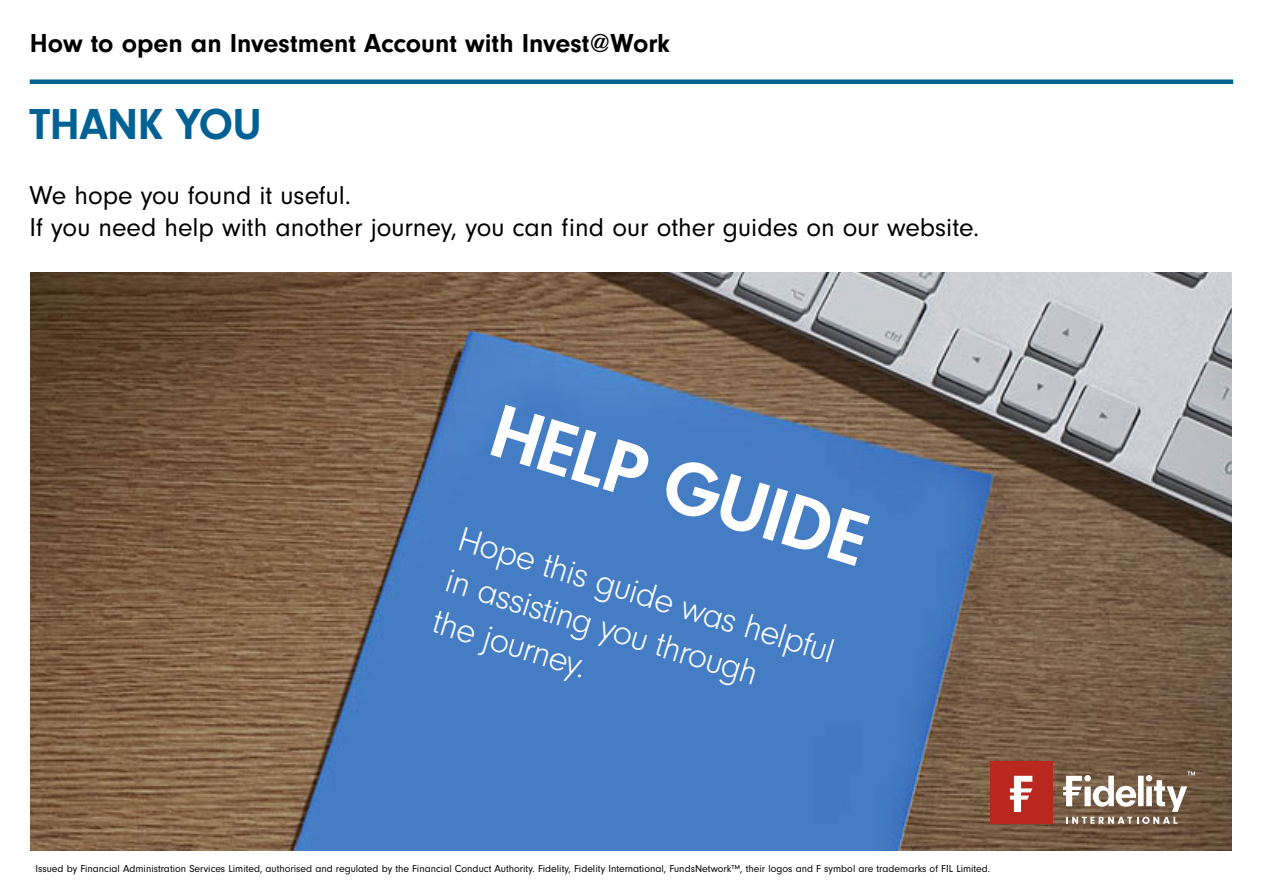
<style>
.page{position:relative;width:1263px;height:893px;background:#fff}
.page>*{position:absolute;margin:0;border:0;box-sizing:border-box;transform-origin:0 0}
.t1{font:700 78px "Neuzeit Gro";color:#fff}
.t2{font:700 45px "Neuzeit Gro";letter-spacing:-.01em;color:#006194}
.t3{font:300 36px/43.2px "Neuzeit Gro";color:#fff}
.t4{font:700 27px "Neuzeit Gro";color:#000}
.t5{font:27px "Neuzeit Gro";color:#000}
.t6{font:26.85px/32.2px "Neuzeit Gro";color:#000}
.t7{font:10.5px "Neuzeit Gro";color:#000}
</style>
<div class="page">
<div style="left:30px;top:79px;width:1203px;height:5px;background:#006193"></div>
<img style="left:30px;top:272px;width:1202px;height:578px">
<div style="left:990px;top:762px;width:62px;height:62px;background:#b8281f"></div>
<svg style="left:1010px;top:776px;width:22px;height:36px"></svg>
<svg style="left:1063px;top:771px;width:132px;height:53px"></svg>
<h3 class="t4" style="left:29px;top:17px;width:416px">How to view my transaction history</h3>
<h3 class="t4" style="left:30px;top:28px;width:642px">How to open an Investment Account with Invest@Work</h3>
<h2 class="t2" style="left:29px;top:99px;width:234px">THANK YOU</h2>
<h3 class="t6" style="left:30px;top:179px;width:951px">We hope you found it useful.<br>If you need help with another journey, you can find our other guides on our website.</h3>
<h3 class="t5" style="left:630px;top:213px;width:356px">ur other guides on our website.</h3>
<h1 class="t1" style="left:505px;top:387px;width:391px;rotate:17deg">HELP GUIDE</h1>
<h3 class="t3" style="left:465px;top:518px;width:393px;rotate:17deg">Hope this guide was helpful in assisting you through<br>the journey.</h3>
<p class="t7" style="left:36px;top:863px;width:956px">Issued by Financial Administration Services Limited, authorised and regulated by the Financial Conduct Authority. Fidelity, Fidelity International, FundsNetwork™, their logos and F symbol are trademarks of FIL Limited.</p>
</div>
